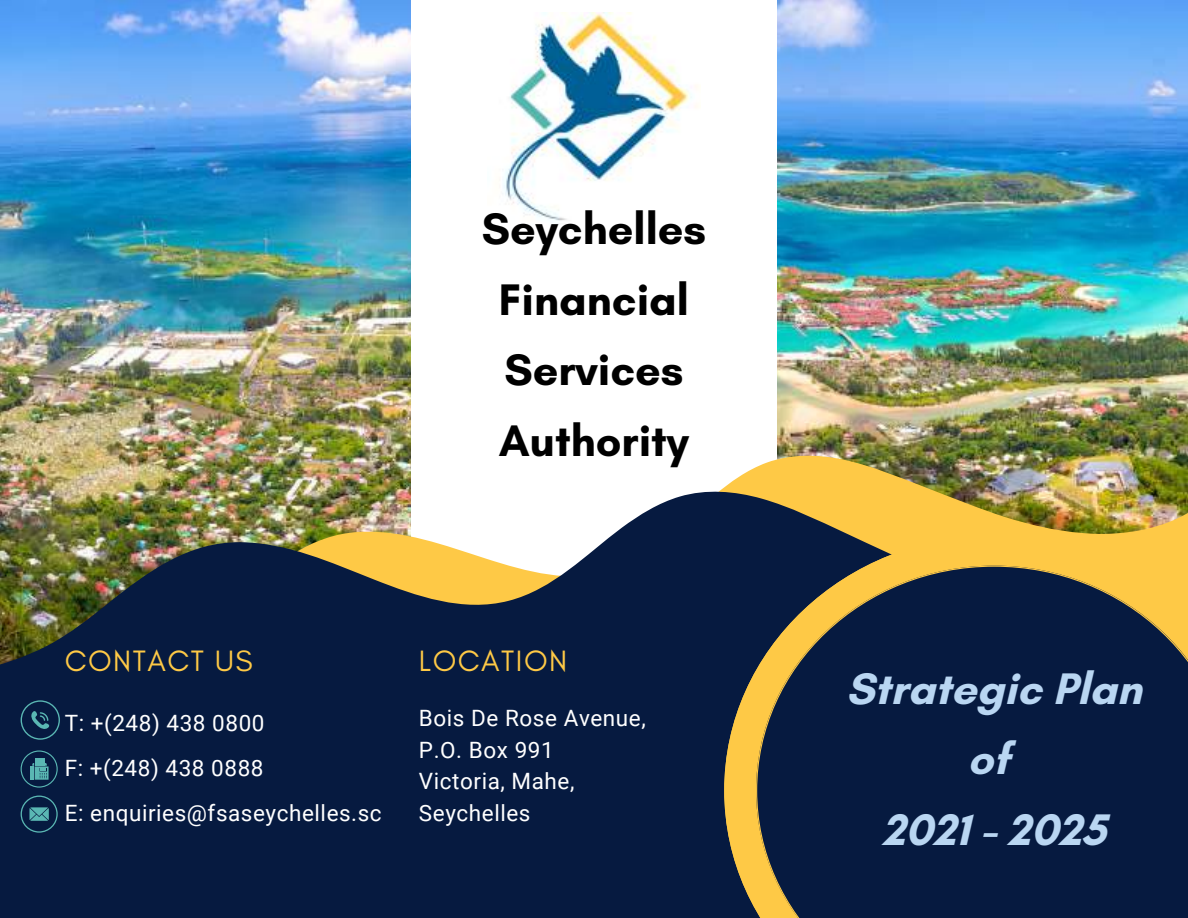
<style>
.page{position:relative;width:1188px;height:918px;background:#fff}
.page>*{position:absolute;margin:0;border:0;box-sizing:border-box;transform-origin:0 0}
.t1{font:700 45px/70.8px "Glacial Indifference";color:#000;text-align:center}
.t2{font:700 45px/70.8px "Glacial Indifference";color:#b9d6f2;text-align:center}
.t3{font:30px "Glacial Indifference";letter-spacing:.05em;color:#fec946}
.t4{font:22.5px/31.5px "Roboto";letter-spacing:.025em;color:#fff}
</style>
<div class="page">
<img style="left:0;top:0;width:1188px;height:418px">
<div style="left:411px;top:0;width:366px;height:918px;background:#fff"></div>
<img style="left:0;top:418px;width:959px;height:66px">
<img style="left:959px;top:291px;width:229px;height:193px">
<svg style="left:0;top:484px;width:1188px;height:434px;background:#323e4b"></svg>
<svg style="left:21px;top:700px;width:39px;height:40px;background:#153755"></svg>
<svg style="left:21px;top:750px;width:37px;height:38px"></svg>
<svg style="left:21px;top:796px;width:37px;height:37px"></svg>
<svg style="left:724px;top:536px;width:394px;height:382px;background:#8c7843"></svg>
<div style="left:756px;top:566px;width:432px;height:352px;background:#061a40"></div>
<img style="left:1118px;top:501px;width:70px;height:143px">
<img style="left:502px;top:13px;width:196px;height:211px">
<h1 class="t1" style="left:482px;top:193px;width:226px">Seychelles<br>Financial<br>Services<br>Authority</h1>
<h2 class="t3" style="left:65px;top:643px;width:189px">CONTACT US</h2>
<p class="t4" style="left:65px;top:701px;width:318px;line-height:45px">T: +(248) 438 0800<br>F: +(248) 438 0888<br>E: enquiries@fsaseychelles.sc</p>
<h2 class="t3" style="left:419px;top:643px;width:150px">LOCATION</h2>
<p class="t4" style="left:419px;top:703px;width:228px">Bois De Rose Avenue,<br>P.O. Box 991<br>Victoria, Mahe,<br>Seychelles</p>
<h1 class="t2" style="left:846px;top:652px;width:297px">Strategic Plan of<br>2021 - 2025</h1>
</div>
